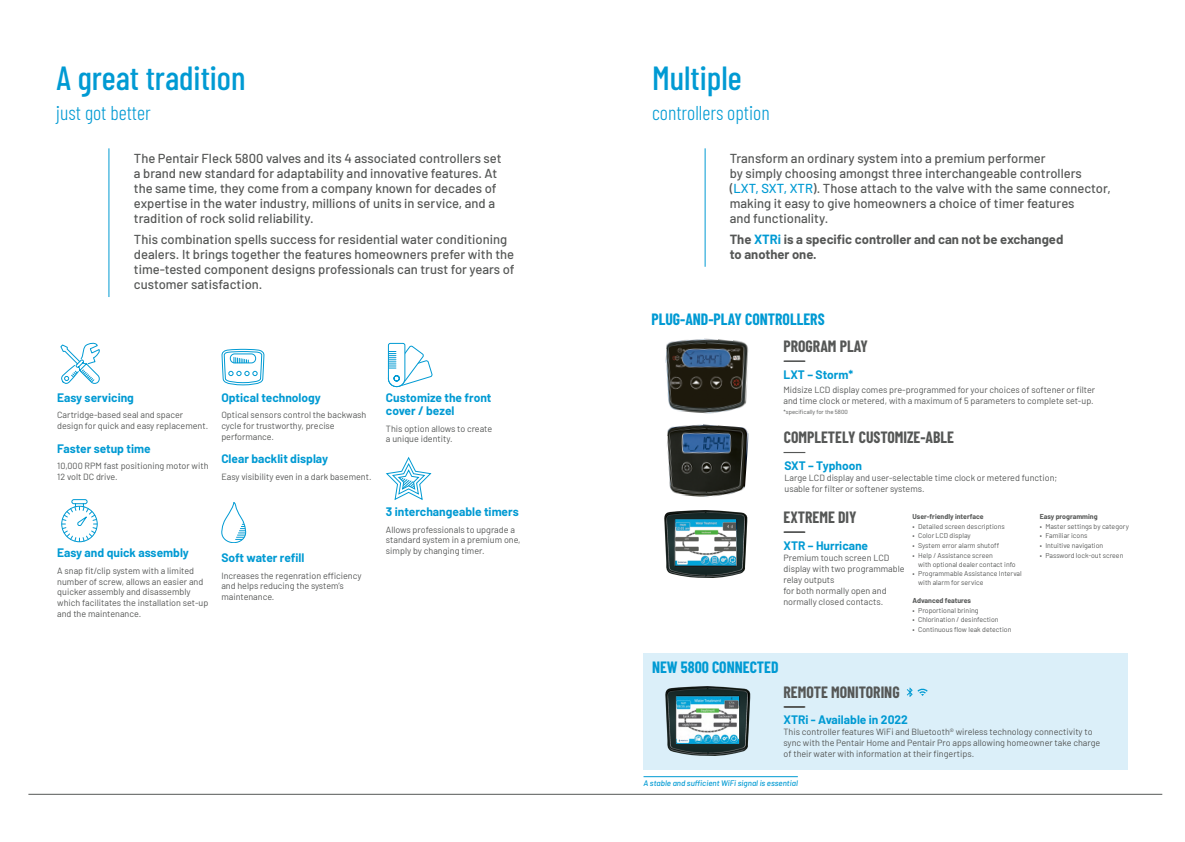
<style>
.page{position:relative;width:1185px;height:842px;background:#fff}
.page>*{position:absolute;margin:0;border:0;box-sizing:border-box;transform-origin:0 0}
.t1{font:500 33.4px "Barlow Condensed";color:#009ad3}
.t2{font:300 20px "Barlow Condensed";color:#009ad3}
.t3{font:700 16px "Barlow Condensed";color:#555756}
.t4{font:700 16px "Barlow Condensed";color:#009ad3}
.t5{font:500 13px/15px "Barlow";color:#555756}
.t6{font:700 13px/15px "Barlow";color:#555756}
.t7{font:700 12px/13px "Barlow";color:#009ad3}
.t8{font:9px/10.8px "Barlow";color:#555756}
.t9{font:italic 500 8px "Barlow";color:#009ad3}
.t10{font:7px/8.4px "Barlow";color:#555756}
.t11{font:700 7px "Barlow";color:#555756}
.t12{font:6px "Barlow";color:#555756}
.s1{color:#009ad3}
</style>
<div class="page">
<div style="left:643px;top:653px;width:485px;height:117px;background:#dbeff9"></div>
<svg style="left:60px;top:342px;width:40px;height:42px"></svg>
<svg style="left:61px;top:499px;width:37px;height:43px"></svg>
<svg style="left:221px;top:348px;width:44px;height:38px"></svg>
<svg style="left:221px;top:502px;width:26px;height:41px"></svg>
<svg style="left:387px;top:342px;width:46px;height:46px"></svg>
<svg style="left:386px;top:457px;width:45px;height:43px"></svg>
<hr style="left:28px;top:794px;width:1134px;height:1px;background:#555756">
<svg style="left:783px;top:452px;width:22px;height:1px"></svg>
<img style="left:665px;top:686px;width:86px;height:70px">
<img style="left:676px;top:696px;width:63px;height:47px">
<svg style="left:907px;top:688px;width:21px;height:9px"></svg>
<svg style="left:783px;top:706px;width:22px;height:1px"></svg>
<svg style="left:783px;top:361px;width:22px;height:1px"></svg>
<img style="left:667px;top:424px;width:82px;height:73px">
<img style="left:664px;top:510px;width:84px;height:68px">
<img style="left:676px;top:520px;width:59px;height:46px">
<div style="left:783px;top:531px;width:22px;height:2px;border:1px solid #555756"></div>
<img style="left:665px;top:338px;width:84px;height:76px">
<hr style="left:108px;top:148px;width:1px;height:149px;background:#009ad3">
<hr style="left:705px;top:148px;width:1px;height:119px;background:#009ad3">
<hr style="left:643px;top:776px;width:155px;height:1px;background:#009ad3">
<h1 class="t1" style="left:57px;top:54px;width:191px">A great tradition</h1>
<h1 class="t1" style="left:652px;top:54px;width:91px">Multiple</h1>
<h2 class="t2" style="left:56px;top:99px;width:96px">just got better</h2>
<h2 class="t2" style="left:652px;top:99px;width:119px">controllers option</h2>
<p class="t5" style="left:134px;top:150px;width:369px">The Pentair Fleck 5800 valves and its 4 associated controllers set a brand new standard for adaptability and innovative features. At the same time, they come from a company known for decades of expertise in the water industry, millions of units in service, and a tradition of rock solid reliability.</p>
<h3 class="t5" style="left:134px;top:231px;width:382px">This combination spells success for residential water conditioning dealers. It brings together the features homeowners prefer with the time-tested component designs professionals can trust for years of customer satisfaction.</h3>
<p class="t5" style="left:730px;top:150px;width:383px">Transform an ordinary system into a premium performer<br>by simply choosing amongst three interchangeable controllers (<span class="s1">LXT, SXT, XTR</span>). Those attach to the valve with the same connector, making it easy to give homeowners a choice of timer features<br>and functionality.</p>
<h3 class="t6" style="left:730px;top:231px;width:335px">The <span class="s1">XTRi</span> is a specific controller and can not be exchanged to another one.</h3>
<h3 class="t7" style="left:57px;top:390px;width:78px">Easy servicing</h3>
<p class="t8" style="left:57px;top:409px;width:152px">Cartridge-based seal and spacer design for quick and easy replacement.</p>
<h3 class="t7" style="left:57px;top:441px;width:95px">Faster setup time</h3>
<p class="t8" style="left:57px;top:460px;width:153px">10,000 RPM fast positioning motor with<br>12 volt DC drive.</p>
<h3 class="t7" style="left:221px;top:390px;width:101px">Optical technology</h3>
<p class="t8" style="left:221px;top:409px;width:147px">Optical sensors control the backwash cycle for trustworthy, precise performance.</p>
<h3 class="t7" style="left:221px;top:451px;width:108px">Clear backlit display</h3>
<p class="t8" style="left:221px;top:470px;width:152px">Easy visibility even in a dark basement.</p>
<h3 class="t7" style="left:57px;top:546px;width:133px">Easy and quick assembly</h3>
<p class="t8" style="left:57px;top:564px;width:153px">A snap fit/clip system with a limited number of screw, allows an easier and quicker assembly and disassembly which facilitates the installation set-up and the maintenance.</p>
<h3 class="t7" style="left:221px;top:550px;width:85px">Soft water refill</h3>
<p class="t8" style="left:221px;top:569px;width:142px">Increases the regenration efficiency and helps reducing the system’s maintenance.</p>
<h3 class="t7" style="left:386px;top:390px;width:107px">Customize the front cover / bezel</h3>
<p class="t8" style="left:386px;top:422px;width:108px">This option allows to create a unique identity.</p>
<h3 class="t7" style="left:386px;top:504px;width:134px">3 interchangeable timers</h3>
<p class="t8" style="left:386px;top:523px;width:136px">Allows professionals to upgrade a standard system in a premium one, simply by changing timer.</p>
<h3 class="t4" style="left:651px;top:308px;width:175px">PLUG-AND-PLAY CONTROLLERS</h3>
<h3 class="t3" style="left:783px;top:335px;width:86px">PROGRAM PLAY</h3>
<h3 class="t7" style="left:783px;top:367px;width:71px">LXT – Storm*</h3>
<p class="t8" style="left:783px;top:383px;width:313px">Midsize LCD display comes pre-programmed for your choices of softener or filter and time clock or metered, with a maximum of 5 parameters to complete set-up.</p>
<p class="t12" style="left:783px;top:407px;width:66px">*specifically for the 5800</p>
<h3 class="t3" style="left:784px;top:426px;width:172px">COMPLETELY CUSTOMIZE-ABLE</h3>
<h3 class="t7" style="left:784px;top:458px;width:79px">SXT – Typhoon</h3>
<p class="t8" style="left:784px;top:471px;width:274px">Large LCD display and user-selectable time clock or metered function; usable for filter or softener systems.</p>
<h3 class="t3" style="left:783px;top:506px;width:75px">EXTREME DIY</h3>
<h3 class="t7" style="left:783px;top:538px;width:86px">XTR – Hurricane</h3>
<p class="t8" style="left:783px;top:551px;width:123px">Premium touch screen LCD display with two programmable relay outputs<br>for both normally open and normally closed contacts.</p>
<p class="t11" style="left:912px;top:511px;width:73px">User-friendly interface</p>
<p class="t10" style="left:912px;top:521px;width:94px">• Detailed screen descriptions</p>
<p class="t10" style="left:912px;top:531px;width:60px">• Color LCD display</p>
<p class="t10" style="left:912px;top:541px;width:88px">• System error alarm shutoff</p>
<p class="t10" style="left:918px;top:551px;width:99px;text-indent:-6px">• Help / Assistance screen<br>with optional dealer contact info</p>
<p class="t10" style="left:918px;top:569px;width:105px;text-indent:-6px">• Programmable Assistance Interval with alarm for service</p>
<p class="t11" style="left:912px;top:595px;width:60px">Advanced features</p>
<p class="t10" style="left:912px;top:605px;width:68px">• Proportional brining</p>
<p class="t10" style="left:912px;top:615px;width:88px">• Chlorination / desinfection</p>
<p class="t10" style="left:912px;top:625px;width:100px">• Continuous flow leak detection</p>
<h3 class="t4" style="left:652px;top:656px;width:128px">NEW 5800 CONNECTED</h3>
<p class="t11" style="left:1040px;top:511px;width:59px">Easy programming</p>
<p class="t10" style="left:1040px;top:521px;width:91px">• Master settings by category</p>
<p class="t10" style="left:1040px;top:531px;width:49px">• Familiar icons</p>
<p class="t10" style="left:1040px;top:541px;width:65px">• Intuitive navigation</p>
<p class="t10" style="left:1040px;top:551px;width:85px">• Password lock-out screen</p>
<h3 class="t3" style="left:783px;top:681px;width:118px">REMOTE MONITORING</h3>
<h3 class="t7" style="left:783px;top:713px;width:126px">XTRi - Available in 2022</h3>
<p class="t8" style="left:783px;top:726px;width:318px">This controller features WiFi and Bluetooth® wireless technology connectivity to sync with the Pentair Home and Pentair Pro apps allowing homeowner take charge of their water with information at their fingertips.</p>
<p class="t9" style="left:643px;top:777px;width:156px">A stable and sufficient WiFi signal is essential</p>
</div>
